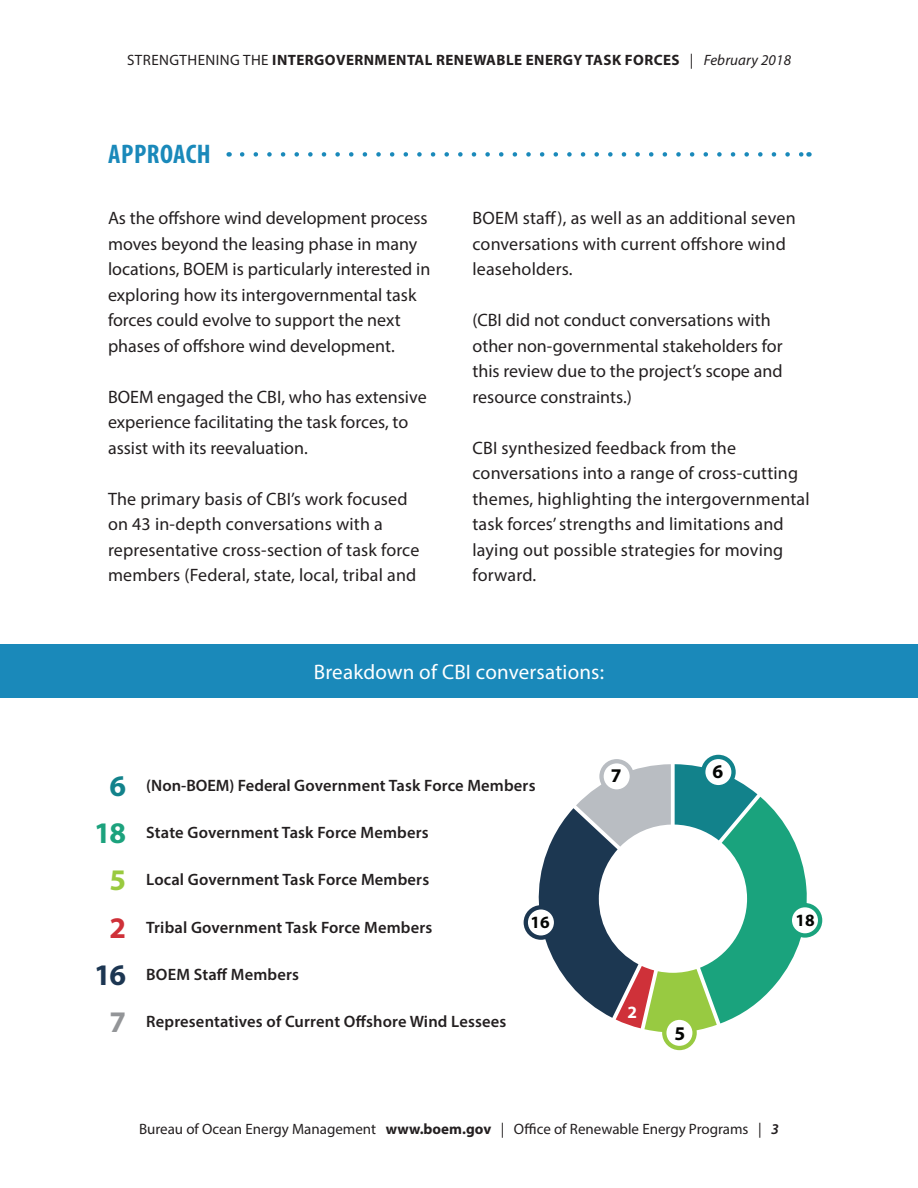
<style>
.page{position:relative;width:918px;height:1188px;background:#fff}
.page>*{position:absolute;margin:0;border:0;box-sizing:border-box;transform-origin:0 0}
.t1{font:700 condensed 27px "Myriad Pro";letter-spacing:.02em;color:#1a89ba}
.t2{font:21px "Myriad Pro";letter-spacing:.01em;color:#fff}
.t3{font:700 19.5px "Myriad Pro";color:#040503}
.t4{font:18px/25.5px "Myriad Pro";color:#231f20}
.t5{font:700 17.25px "Myriad Pro";color:#040503}
.t6{font:700 17.25px "Myriad Pro";color:#fff}
.t7{font:600 16.5px "Myriad Pro";letter-spacing:.01em;color:#231f20}
.t8{font:15px "Myriad Pro";color:#231f20}
.t9{font:700 15px "Myriad Pro";letter-spacing:.03em;color:#231f20}
.s1{font-weight:400}
.s2{font-weight:400;font-style:italic}
.s3{font-weight:700;font-size:30px;color:#12828b}
.s4{font-weight:700;font-size:30px;color:#1ca27d}
.s5{font-weight:700;font-size:30px;color:#99ca3f}
.s6{font-weight:700;font-size:30px;color:#cf3139}
.s7{font-weight:700;font-size:30px;color:#1c3652}
.s8{font-weight:700;font-size:30px;color:#939598}
.s9{font-weight:700}
.s10{font-weight:600;font-style:italic}
</style>
<div class="page">
<div style="left:0;top:644px;width:918px;height:54px;background:#1a89ba"></div>
<svg style="left:242px;top:152px;width:560px;height:5px"></svg>
<svg style="left:523px;top:755px;width:299px;height:295px"></svg>
<p class="t9" style="left:127px;top:50px;width:665px"><span class="s1">STRENGTHENING THE</span> INTERGOVERNMENTAL RENEWABLE ENERGY TASK FORCES <span class="s1">|</span> <span class="s2">February 2018</span></p>
<h1 class="t1" style="left:108px;top:137px;width:104px">APPROACH</h1>
<p class="t4" style="left:108px;top:205px;width:324px">As the offshore wind development process moves beyond the leasing phase in many locations, BOEM is particularly interested in exploring how its intergovernmental task forces could evolve to support the next phases of offshore wind development.</p>
<p class="t4" style="left:108px;top:384px;width:320px">BOEM engaged the CBI, who has extensive experience facilitating the task forces, to assist with its reevaluation.</p>
<p class="t4" style="left:108px;top:486px;width:313px">The primary basis of CBI’s work focused on 43 in-depth conversations with a representative cross-section of task force members (Federal, state, local, tribal and</p>
<p class="t4" style="left:472px;top:205px;width:325px">BOEM staff), as well as an additional seven conversations with current offshore wind leaseholders.</p>
<p class="t4" style="left:472px;top:307px;width:312px">(CBI did not conduct conversations with other non-governmental stakeholders for this review due to the project’s scope and resource constraints.)</p>
<p class="t4" style="left:472px;top:435px;width:339px">CBI synthesized feedback from the conversations into a range of cross-cutting themes, highlighting the intergovernmental task forces’ strengths and limitations and laying out possible strategies for moving forward.</p>
<p class="t2" style="left:314px;top:659px;width:292px">Breakdown of CBI conversations:</p>
<p class="t7" style="left:109px;top:775px;width:428px"><span class="s3">6</span> (Non-BOEM) Federal Government Task Force Members</p>
<p class="t7" style="left:94px;top:822px;width:336px"><span class="s4">18</span> State Government Task Force Members</p>
<p class="t7" style="left:109px;top:869px;width:321px"><span class="s5">5</span> Local Government Task Force Members</p>
<p class="t7" style="left:109px;top:917px;width:324px"><span class="s6">2</span> Tribal Government Task Force Members</p>
<p class="t7" style="left:94px;top:964px;width:206px"><span class="s7">16</span> BOEM Staff Members</p>
<p class="t7" style="left:109px;top:1011px;width:399px"><span class="s8">7</span> Representatives of Current Offshore Wind Lessees</p>
<p class="t5" style="left:530px;top:911px;width:21px">16</p>
<p class="t3" style="left:611px;top:763px;width:12px">7</p>
<p class="t3" style="left:712px;top:759px;width:12px">6</p>
<p class="t6" style="left:627px;top:1001px;width:11px">2</p>
<p class="t3" style="left:675px;top:1021px;width:12px">5</p>
<p class="t5" style="left:796px;top:909px;width:21px">18</p>
<p class="t8" style="left:139px;top:1120px;width:641px">Bureau of Ocean Energy Management <span class="s9">www.boem.gov</span> | Office of Renewable Energy Programs | <span class="s10">3</span></p>
</div>
